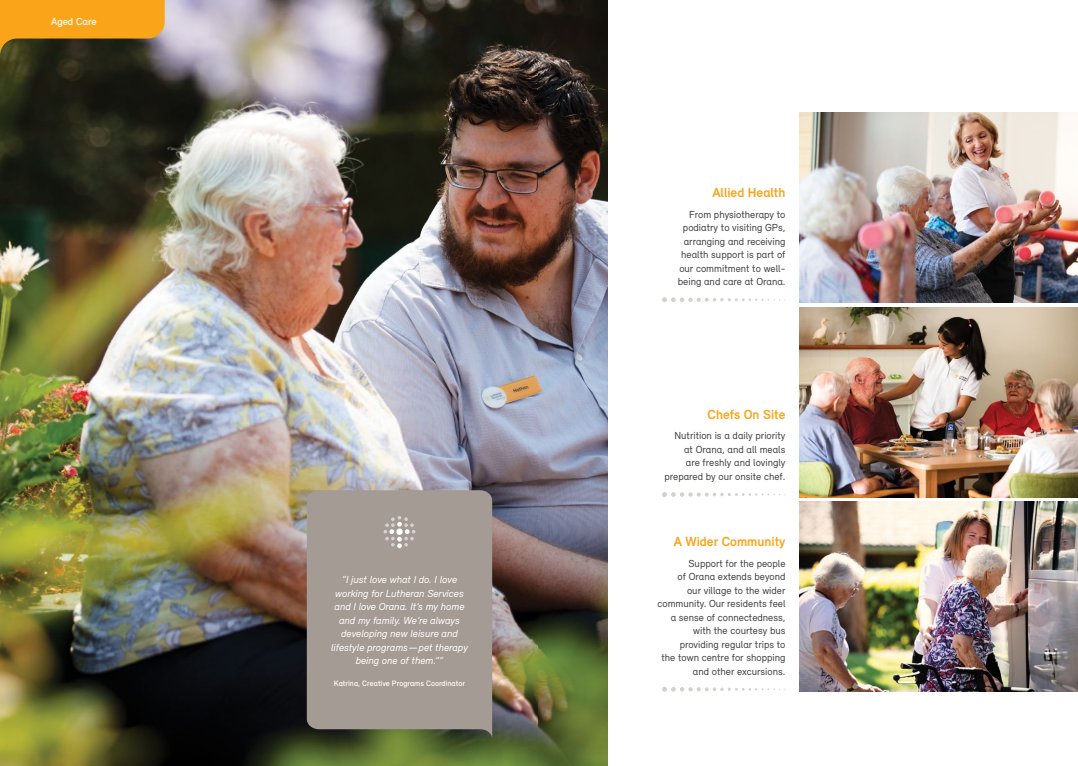
<style>
.page{position:relative;width:1078px;height:766px;background:#fff}
.page>*{position:absolute;margin:0;border:0;box-sizing:border-box;transform-origin:0 0}
.LS_Body_Copy{font:700 13.5px "Relevant";color:#faa41a}
.LS_Body_Copy-2{font:10.5px/13.5px "Relevant";color:#414042;text-align:right}
.LS_Quote{font:italic 10.5px/13.5px "Relevant";color:#fff;text-align:center}
.t1{font:500 10.5px "Relevant";color:#fff}
.LS_Quote_Name{font:500 8px "Relevant";color:#fff}
</style>
<div class="page">
<img style="left:0;top:0;width:607px;height:765px">
<svg style="left:0;top:0;width:165px;height:72px;background:#9d6f1e"></svg>
<div style="left:307px;top:490px;width:185px;height:248px;background:#a49b95"></div>
<svg style="left:383px;top:515px;width:32px;height:33px"></svg>
<img style="left:799px;top:307px;width:278px;height:190px">
<img style="left:799px;top:112px;width:278px;height:190px">
<img style="left:799px;top:502px;width:278px;height:189px">
<svg style="left:662px;top:297px;width:123px;height:5px"></svg>
<svg style="left:662px;top:492px;width:123px;height:5px"></svg>
<svg style="left:662px;top:687px;width:123px;height:4px"></svg>
<p class="t1" style="left:51px;top:15px;width:47px">Aged Care</p>
<p class="LS_Quote" style="left:331px;top:572px;width:138px">“I just love what I do. I love working for Lutheran Services and I love Orana. It’s my home and my family. We’re always developing new leisure and lifestyle programs—pet therapy being one of them.””</p>
<p class="LS_Quote_Name" style="left:334px;top:678px;width:133px">Katrina, Creative Programs Coordinator</p>
<p class="LS_Body_Copy" style="left:712px;top:185px;width:75px">Allied Health</p>
<p class="LS_Body_Copy-2" style="left:677px;top:207px;width:109px">From physiotherapy to podiatry to visiting GPs, arranging and receiving health support is part of our commitment to well&shy;being and care at Orana.</p>
<p class="LS_Body_Copy" style="left:707px;top:406px;width:79px">Chefs On Site</p>
<p class="LS_Body_Copy-2" style="left:664px;top:429px;width:122px">Nutrition is a daily priority at Orana, and all meals<br>are freshly and lovingly prepared by our onsite chef.</p>
<p class="LS_Body_Copy" style="left:673px;top:533px;width:113px">A Wider Community</p>
<p class="LS_Body_Copy-2" style="left:657px;top:556px;width:129px">Support for the people<br>of Orana extends beyond<br>our village to the wider community. Our residents feel a sense of connectedness, with the courtesy bus providing regular trips to<br>the town centre for shopping and other excursions.</p>
</div>
